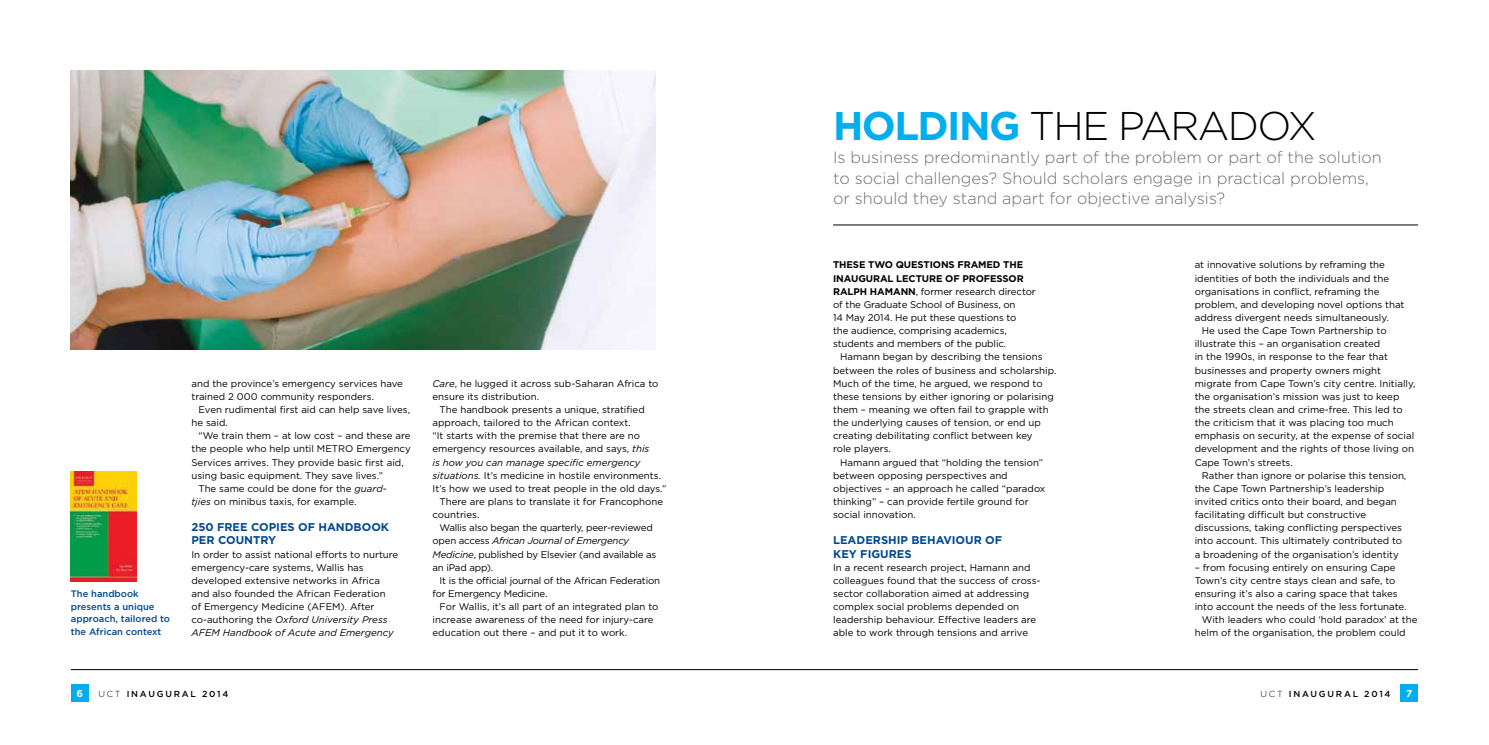
<style>
.page{position:relative;width:1489px;height:745px;background:#fff}
.page>*{position:absolute;margin:0;border:0;box-sizing:border-box;transform-origin:0 0}
.t1{font:300 40px "Gotham";letter-spacing:-.04em;color:#000}
.t2{font:300 16.25px/20px "Gotham";color:#6d6e71}
.t3{font:700 11.25px/13.1px "Gotham";color:#004990}
.t4{font:700 10px "Gotham";color:#fff}
.t5{font:9.75px/13.1px "Gotham";color:#000}
.t6{font:9.75px "Gotham";letter-spacing:-.02em;color:#000}
.t7{font:italic 9.75px "Gotham";letter-spacing:-.01em;color:#000}
.t8{font:500 9.38px/12.5px "Gotham";color:#004990}
.t9{font:500 8.75px "Gotham";letter-spacing:.2em;color:#000}
.s1{font-style:italic}
.s2{font-style:normal}
.s3{font-weight:700;color:#00aeef}
.s4{font-weight:700}
.s5{font-weight:300}
</style>
<div class="page">
<div style="left:71px;top:683px;width:17px;height:18px;background:#00aeef"></div>
<div style="left:1400px;top:683px;width:17px;height:18px;background:#00aeef"></div>
<hr style="left:71px;top:668px;width:1346px;height:1px;background:#000">
<img style="left:71px;top:471px;width:65px;height:110px">
<img style="left:71px;top:71px;width:585px;height:278px">
<hr style="left:833px;top:224px;width:584px;height:1px;background:#000">
<p class="t8" style="left:71px;top:586px;width:101px">The handbook presents a unique approach, tailored to the African context</p>
<p class="t5" style="left:191px;top:376px;width:213px">and the province’s emergency services have trained 2 000 community responders.</p>
<p class="t5" style="left:191px;top:402px;width:220px;text-indent:7px">Even rudimental first aid can help save lives, he said.</p>
<p class="t5" style="left:198px;top:429px;width:213px">“We train them – at low cost – and these are</p>
<p class="t5" style="left:191px;top:442px;width:221px">the people who help until METRO Emergency</p>
<p class="t5" style="left:191px;top:455px;width:214px">Services arrives. They provide basic first aid,</p>
<p class="t5" style="left:191px;top:468px;width:193px">using basic equipment. They save lives.”</p>
<p class="t5" style="left:198px;top:481px;width:190px">The same could be done for the <span class="s1">guard-</span></p>
<p class="t5" style="left:191px;top:494px;width:166px"><span class="s1">tjies</span> on minibus taxis, for example.</p>
<p class="t3" style="left:191px;top:520px;width:199px">250 FREE COPIES OF HANDBOOK<br>PER COUNTRY</p>
<p class="t5" style="left:191px;top:547px;width:208px">In order to assist national efforts to nurture emergency-care systems, Wallis has developed extensive networks in Africa and also founded the African Federation<br>of Emergency Medicine (AFEM). After co-authoring the <span class="s1">Oxford University Press AFEM Handbook of Acute and Emergency</span></p>
<p class="t5" style="left:432px;top:376px;width:227px"><span class="s1">Care</span>, he lugged it across sub-Saharan Africa to ensure its distribution.</p>
<p class="t5" style="left:439px;top:402px;width:207px">The handbook presents a unique, stratified</p>
<p class="t5" style="left:432px;top:415px;width:200px">approach, tailored to the African context.</p>
<p class="t5" style="left:432px;top:429px;width:209px">“It starts with the premise that there are no</p>
<p class="t5" style="left:432px;top:442px;width:218px">emergency resources available, and says, <span class="s1">this</span></p>
<p class="t7" style="left:432px;top:456px;width:209px">is how you can manage specific emergency</p>
<p class="t5" style="left:432px;top:468px;width:230px"><span class="s1">situations.</span> It’s medicine in hostile environments.</p>
<p class="t5" style="left:432px;top:481px;width:235px">It’s how we used to treat people in the old days.”</p>
<p class="t5" style="left:439px;top:494px;width:225px">There are plans to translate it for Francophone</p>
<p class="t5" style="left:432px;top:507px;width:48px">countries.</p>
<p class="t6" style="left:439px;top:522px;width:215px">Wallis also began the quarterly, peer-reviewed</p>
<p class="t7" style="left:432px;top:535px;width:198px"><span class="s2">open access</span> African Journal of Emergency</p>
<p class="t6" style="left:432px;top:548px;width:225px"><span class="s1">Medicine</span>, published by Elsevier (and available as</p>
<p class="t6" style="left:432px;top:561px;width:62px">an iPad app).</p>
<p class="t6" style="left:439px;top:574px;width:222px">It is the official journal of the African Federation</p>
<p class="t6" style="left:432px;top:587px;width:116px">for Emergency Medicine.</p>
<p class="t5" style="left:439px;top:599px;width:220px">For Wallis, it’s all part of an integrated plan to</p>
<p class="t5" style="left:432px;top:612px;width:222px">increase awareness of the need for injury-care</p>
<p class="t5" style="left:432px;top:625px;width:196px">education out there – and put it to work.</p>
<h1 class="t1" style="left:833px;top:104px;width:485px"><span class="s3">HOLDING</span> the paradox</h1>
<h2 class="t2" style="left:833px;top:147px;width:550px">Is business predominantly part of the problem or part of the solution to social challenges? Should scholars engage in practical problems, or should they stand apart for objective analysis?</h2>
<p class="t5" style="left:833px;top:258px;width:204px"><span class="s4">THESE TWO QUESTIONS FRAMED THE INAUGURAL LECTURE OF PROFESSOR RALPH HAMANN</span>, former research director of the Graduate School of Business, on<br>14 May 2014. He put these questions to<br>the audience, comprising academics, students and members of the public.</p>
<p class="t5" style="left:833px;top:350px;width:225px;text-indent:7px">Hamann began by describing the tensions between the roles of business and scholarship.<br>Much of the time, he argued, we respond to these tensions by either ignoring or polarising them – meaning we often fail to grapple with the underlying causes of tension, or end up creating debilitating conflict between key<br>role players.</p>
<p class="t5" style="left:833px;top:455px;width:214px;text-indent:7px">Hamann argued that “holding the tension” between opposing perspectives and objectives – an approach he called “paradox thinking” – can provide fertile ground for social innovation.</p>
<p class="t3" style="left:833px;top:533px;width:170px">LEADERSHIP BEHAVIOUR OF<br>KEY FIGURES</p>
<p class="t5" style="left:833px;top:560px;width:209px">In a recent research project, Hamann and colleagues found that the success of cross&shy;sector collaboration aimed at addressing complex social problems depended on leadership behaviour. Effective leaders are able to work through tensions and arrive</p>
<p class="t5" style="left:1194px;top:258px;width:192px">at innovative solutions by reframing the</p>
<p class="t5" style="left:1194px;top:271px;width:196px">identities of both the individuals and the</p>
<p class="t5" style="left:1194px;top:284px;width:186px">organisations in conflict, reframing the</p>
<p class="t5" style="left:1194px;top:297px;width:211px">problem, and developing novel options that</p>
<p class="t5" style="left:1194px;top:310px;width:195px">address divergent needs simultaneously.</p>
<p class="t5" style="left:1201px;top:324px;width:186px">He used the Cape Town Partnership to</p>
<p class="t5" style="left:1194px;top:337px;width:187px">illustrate this – an organisation created</p>
<p class="t5" style="left:1194px;top:350px;width:195px">in the 1990s, in response to the fear that</p>
<p class="t5" style="left:1194px;top:363px;width:188px">businesses and property owners might</p>
<p class="t5" style="left:1194px;top:376px;width:222px">migrate from Cape Town’s city centre. Initially,</p>
<p class="t5" style="left:1194px;top:389px;width:206px">the organisation’s mission was just to keep</p>
<p class="t5" style="left:1194px;top:402px;width:210px">the streets clean and crime-free. This led to</p>
<p class="t5" style="left:1194px;top:415px;width:200px">the criticism that it was placing too much</p>
<p class="t5" style="left:1194px;top:429px;width:221px">emphasis on security, at the expense of social</p>
<p class="t5" style="left:1194px;top:442px;width:221px">development and the rights of those living on</p>
<p class="t5" style="left:1194px;top:455px;width:99px">Cape Town’s streets.</p>
<p class="t5" style="left:1201px;top:468px;width:206px">Rather than ignore or polarise this tension,</p>
<p class="t5" style="left:1194px;top:481px;width:191px">the Cape Town Partnership’s leadership</p>
<p class="t5" style="left:1194px;top:494px;width:204px">invited critics onto their board, and began</p>
<p class="t5" style="left:1194px;top:507px;width:173px">facilitating difficult but constructive</p>
<p class="t5" style="left:1194px;top:520px;width:209px">discussions, taking conflicting perspectives</p>
<p class="t5" style="left:1194px;top:534px;width:209px">into account. This ultimately contributed to</p>
<p class="t5" style="left:1194px;top:547px;width:205px">a broadening of the organisation’s identity</p>
<p class="t5" style="left:1194px;top:560px;width:202px">– from focusing entirely on ensuring Cape</p>
<p class="t5" style="left:1194px;top:573px;width:202px">Town’s city centre stays clean and safe, to</p>
<p class="t5" style="left:1194px;top:586px;width:204px">ensuring it’s also a caring space that takes</p>
<p class="t5" style="left:1194px;top:599px;width:213px">into account the needs of the less fortunate.</p>
<p class="t5" style="left:1201px;top:612px;width:217px">With leaders who could ‘hold paradox’ at the</p>
<p class="t5" style="left:1194px;top:625px;width:212px">helm of the organisation, the problem could</p>
<p class="t4" style="left:76px;top:686px;width:8px">6</p>
<p class="t9" style="left:98px;top:688px;width:131px"><span class="s5">UCT</span> INAUGURAL 2014</p>
<p class="t9" style="left:1260px;top:688px;width:131px"><span class="s5">UCT</span> INAUGURAL 2014</p>
<p class="t4" style="left:1405px;top:686px;width:8px">7</p>
</div>
